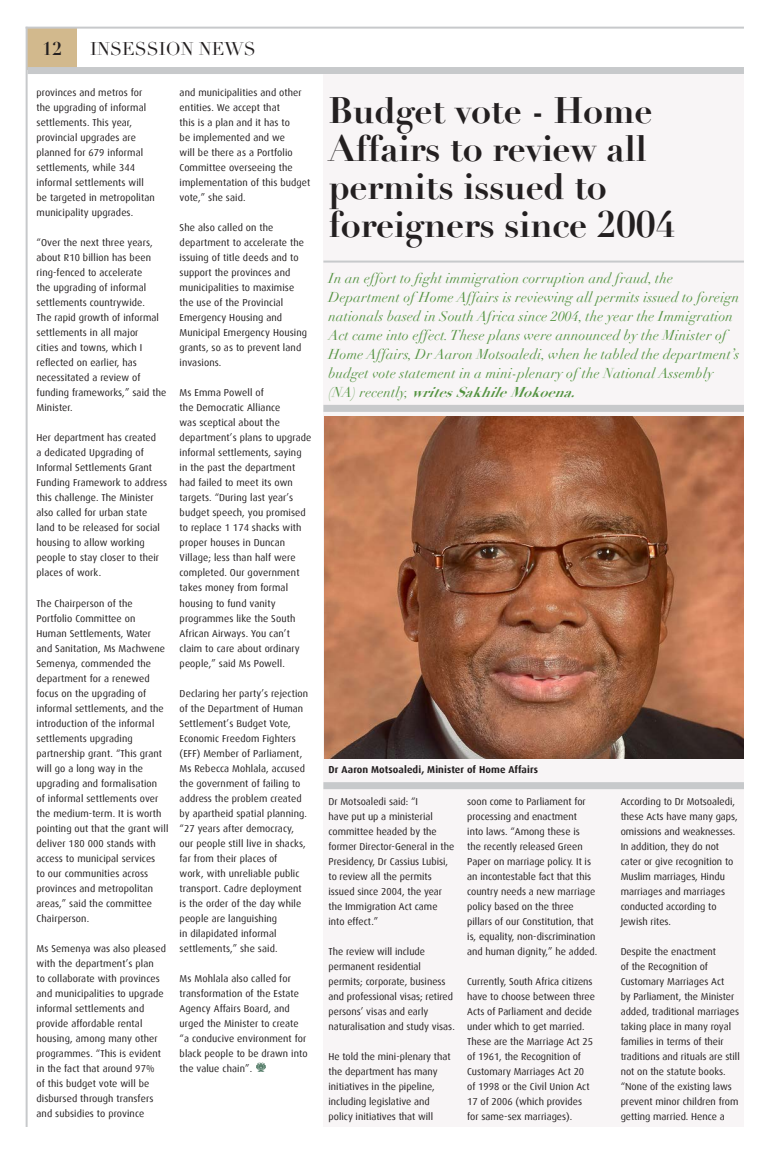
<style>
.page{position:relative;width:780px;height:1163px;background:#fff}
.page>*{position:absolute;margin:0;border:0;box-sizing:border-box;transform-origin:0 0}
.header_3{font:700 36px/38px "Didot";letter-spacing:-.01em;color:#231f20}
.t1{font:18px "Didot";color:#231f20}
.t2{font:700 18px "Didot";color:#231f20}
.x_msonormal{font:italic 14px/19px "Didot";letter-spacing:.01em;color:#549341}
.header_3-2{font:10px/15px "Dax";letter-spacing:.01em;color:#231f20}
.t3{font:700 10px "Dax";letter-spacing:.01em;color:#231f20}
.s1{font-weight:700}
</style>
<div class="page">
<div style="left:27px;top:27px;width:50px;height:43px;background:#d2b98d"></div>
<hr style="left:26px;top:27px;width:2px;height:1099px;background:#c7c9cb">
<hr style="left:26px;top:27px;width:718px;height:2px;background:#c7c9cb">
<div style="left:28px;top:67px;width:716px;height:7px;background:#c7c9cb"></div>
<svg style="left:256px;top:1062px;width:10px;height:9px"></svg>
<div style="left:323px;top:74px;width:421px;height:1052px;background:#f8f5f6"></div>
<hr style="left:323px;top:260px;width:421px;height:2px;background:#c7c9cb">
<div style="left:323px;top:405px;width:421px;height:7px;background:#c7c9cb"></div>
<div style="left:323px;top:782px;width:421px;height:7px;background:#c7c9cb"></div>
<img style="left:324px;top:416px;width:420px;height:342px">
<h2 class="t2" style="left:42px;top:38px;width:22px">12</h2>
<h2 class="t1" style="left:90px;top:38px;width:167px">INSESSION NEWS</h2>
<p class="header_3-2" style="left:37px;top:85px;width:120px">provinces and metros for the upgrading of informal settlements. This year, provincial upgrades are planned for 679 informal settlements, while 344 informal settlements will be targeted in metropolitan municipality upgrades.</p>
<p class="header_3-2" style="left:37px;top:235px;width:131px">“Over the next three years, about R10 billion has been ring-fenced to accelerate<br>the upgrading of informal settlements countrywide.<br>The rapid growth of informal settlements in all major<br>cities and towns, which I reflected on earlier, has necessitated a review of funding frameworks,” said the<br>Minister.</p>
<p class="header_3-2" style="left:37px;top:430px;width:132px">Her department has created<br>a dedicated Upgrading of<br>Informal Settlements Grant<br>Funding Framework to address this challenge. The Minister also called for urban state land to be released for social housing to allow working people to stay closer to their places of work.</p>
<p class="header_3-2" style="left:37px;top:595px;width:133px">The Chairperson of the<br>Portfolio Committee on<br>Human Settlements, Water and Sanitation, Ms Machwene<br>Semenya, commended the department for a renewed focus on the upgrading of informal settlements, and the introduction of the informal settlements upgrading partnership grant. “This grant will go a long way in the upgrading and formalisation<br>of informal settlements over the medium-term. It is worth pointing out that the grant will deliver 180 000 stands with access to municipal services<br>to our communities across provinces and metropolitan areas,” said the committee<br>Chairperson.</p>
<p class="header_3-2" style="left:37px;top:940px;width:131px">Ms Semenya was also pleased with the department’s plan<br>to collaborate with provinces and municipalities to upgrade informal settlements and provide affordable rental housing, among many other programmes. “This is evident in the fact that around 97%<br>of this budget vote will be disbursed through transfers and subsidies to province</p>
<p class="header_3-2" style="left:180px;top:85px;width:132px">and municipalities and other entities. We accept that<br>this is a plan and it has to<br>be implemented and we<br>will be there as a Portfolio<br>Committee overseeing the implementation of this budget vote,” she said.</p>
<p class="header_3-2" style="left:180px;top:220px;width:129px">She also called on the department to accelerate the issuing of title deeds and to support the provinces and municipalities to maximise the use of the Provincial<br>Emergency Housing and<br>Municipal Emergency Housing grants, so as to prevent land invasions.</p>
<p class="header_3-2" style="left:180px;top:385px;width:133px">Ms Emma Powell of<br>the Democratic Alliance<br>was sceptical about the department’s plans to upgrade informal settlements, saying in the past the department had failed to meet its own targets. “During last year’s budget speech, you promised to replace 1 174 shacks with proper houses in Duncan<br>Village; less than half were completed. Our government takes money from formal housing to fund vanity programmes like the South<br>African Airways. You can’t claim to care about ordinary people,” said Ms Powell.</p>
<p class="header_3-2" style="left:180px;top:685px;width:130px">Declaring her party’s rejection of the Department of Human<br>Settlement’s Budget Vote,<br>Economic Freedom Fighters (EFF) Member of Parliament,<br>Ms Rebecca Mohlala, accused the government of failing to address the problem created by apartheid spatial planning. “27 years after democracy, our people still live in shacks, far from their places of<br>work, with unreliable public transport. Cadre deployment is the order of the day while people are languishing<br>in dilapidated informal settlements,” she said.</p>
<p class="header_3-2" style="left:180px;top:970px;width:129px">Ms Mohlala also called for transformation of the Estate<br>Agency Affairs Board, and urged the Minister to create “a conducive environment for black people to be drawn into the value chain”.</p>
<p class="header_3" style="left:328px;top:92px;width:348px">Budget vote - Home<br>Affairs to review all permits issued to foreigners since 2004</p>
<p class="x_msonormal" style="left:328px;top:268px;width:412px">In an effort to fight immigration corruption and fraud, the Department of Home Affairs is reviewing all permits issued to foreign nationals based in South Africa since 2004, the year the Immigration Act came into effect. These plans were announced by the Minister of Home Affairs, Dr Aaron Motsoaledi, when he tabled the department’s budget vote statement in a mini-plenary of the National Assembly (NA ) r e c e n t ly, <span class="s1">writesSakhileMokoena.</span></p>
<p class="t3" style="left:328px;top:764px;width:211px">Dr Aaron Motsoaledi, Minister of Home Affairs</p>
<p class="header_3-2" style="left:328px;top:794px;width:127px">Dr Motsoaledi said: “I<br>have put up a ministerial committee headed by the former Director-General in the<br>Presidency, Dr Cassius Lubisi, to review all the permits issued since 2004, the year the Immigration Act came into effect.”</p>
<p class="header_3-2" style="left:328px;top:944px;width:128px">The review will include permanent residential permits; corporate, business and professional visas; retired persons’ visas and early naturalisation and study visas.</p>
<p class="header_3-2" style="left:328px;top:1049px;width:123px">He told the mini-plenary that the department has many initiatives in the pipeline, including legislative and policy initiatives that will</p>
<p class="header_3-2" style="left:467px;top:794px;width:131px">soon come to Parliament for processing and enactment<br>into laws. “Among these is<br>the recently released Green<br>Paper on marriage policy. It is an incontestable fact that this country needs a new marriage policy based on the three pillars of our Constitution, that is, equality, non-discrimination and human dignity,” he added.</p>
<p class="header_3-2" style="left:467px;top:974px;width:129px">Currently, South Africa citizens have to choose between three<br>Acts of Parliament and decide under which to get married.<br>These are the Marriage Act 25 of 1961, the Recognition of<br>Customary Marriages Act 20<br>of 1998 or the Civil Union Act<br>17 of 2006 (which provides for same-sex marriages).</p>
<p class="header_3-2" style="left:620px;top:794px;width:119px">According to Dr Motsoaledi, these Acts have many gaps, omissions and weaknesses.<br>In addition, they do not cater or give recognition to<br>Muslim marriages, Hindu marriages and marriages conducted according to<br>Jewish rites.</p>
<p class="header_3-2" style="left:620px;top:944px;width:121px">Despite the enactment<br>of the Recognition of<br>Customary Marriages Act<br>by Parliament, the Minister added, traditional marriages taking place in many royal families in terms of their traditions and rituals are still not on the statute books. “None of the existing laws prevent minor children from getting married. Hence a</p>
</div>
